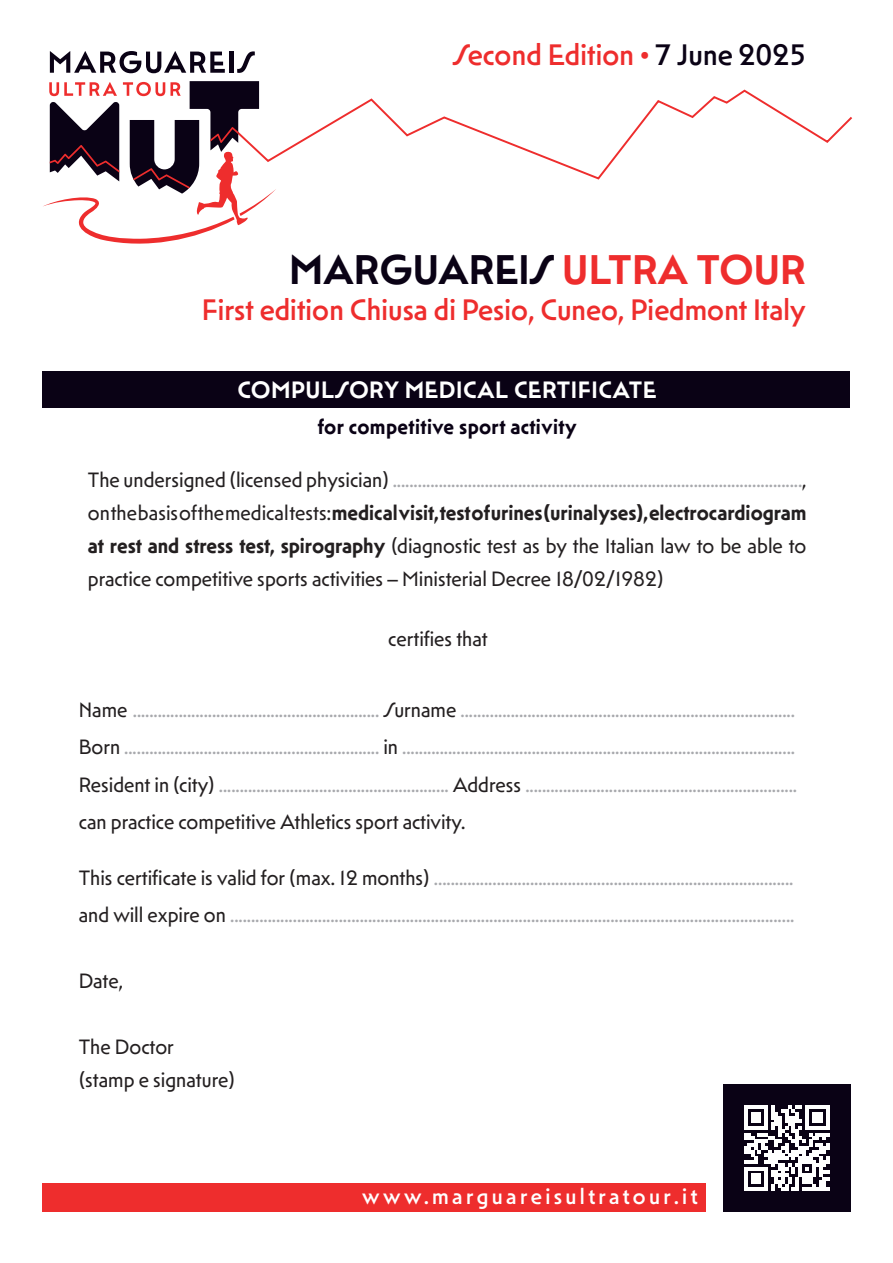
<style>
.page{position:relative;width:893px;height:1263px;background:#fff}
.page>*{position:absolute;margin:0;border:0;box-sizing:border-box;transform-origin:0 0}
.t1{font:600 42px "Mendl Sans Dawn";color:#0a0215}
.t2{font:500 30px "Mendl Sans Dawn";color:#ee2d2d}
.t3{font:600 24px "Mendl Sans Dawn";letter-spacing:.02em;color:#fff}
.t4{font:500 22.5px "Mendl Sans Dusk";letter-spacing:.15em;color:#fff}
.t5{font:21px/37.5px "Mendl Sans Dawn";color:#a8a9ad}
.t6{font:21px/33px "Mendl Sans Dawn";color:#231f20;text-align:justify}
.t7{font:600 21px "Mendl Sans Dawn";letter-spacing:.02em;color:#0a0215}
.s1{color:#0a0215}
.s2{color:#ee2d2d}
.s3{color:#231f20}
.s4{font-weight:600}
</style>
<div class="page">
<svg style="left:276px;top:89px;width:577px;height:91px"></svg>
<div style="left:723px;top:1084px;width:127px;height:128px;background:#0a0215"></div>
<div style="left:43px;top:1183px;width:663px;height:29px;background:#ee2d2d"></div>
<svg style="left:50px;top:51px;width:175px;height:22px"></svg>
<hr style="left:229px;top:52px;width:4px;height:21px;background:#0a0215">
<svg style="left:237px;top:51px;width:18px;height:22px"></svg>
<svg style="left:43px;top:81px;width:233px;height:163px"></svg>
<svg style="left:744px;top:1106px;width:85px;height:85px"></svg>
<div style="left:43px;top:372px;width:807px;height:36px;background:#0a0215"></div>
<p class="t2" style="left:453px;top:37px;width:355px">Second Edition • <span class="s1">7 June 2025</span></p>
<p class="t1" style="left:289px;top:243px;width:518px">MARGUAREIS <span class="s2">ULTRA TOUR</span></p>
<p class="t2" style="left:202px;top:291px;width:605px">First edition Chiusa di Pesio, Cuneo, Piedmont Italy</p>
<p class="t3" style="left:238px;top:375px;width:420px">COMPULSORY MEDICAL CERTIFICATE</p>
<p class="t7" style="left:318px;top:414px;width:260px">for competitive sport activity</p>
<p class="t5" style="left:88px;top:461px;width:720px"><span class="s3">The undersigned (licensed physician)</span> ..................................................................................................<span class="s3">,</span></p>
<p class="t6" style="left:88px;top:496px;width:720px">on the basis of the medical tests: <span class="s4">medical visit, test of urines (urinalyses), electrocardiogram at rest and stress test, spirography</span> (diagnostic test as by the Italian law to be able to practice competitive sports activities – Ministerial Decree 18/02/1982)</p>
<p class="t6" style="left:388px;top:622px;width:101px">certifies that</p>
<p class="t5" style="left:79px;top:690px;width:718px"><span class="s3">Name</span> …........................................................ <span class="s3">Surname</span> ….............................................................................</p>
<p class="t5" style="left:79px;top:728px;width:718px"><span class="s3">Born</span> ….......................................................... <span class="s3">in</span> ..............................................................................................</p>
<p class="t5" style="left:79px;top:765px;width:720px"><span class="s3">Resident in (city)</span> ….................................................... <span class="s3">Address</span> ................................................................. <span class="s3">can practice competitive Athletics sport activity.</span></p>
<p class="t5" style="left:79px;top:858px;width:716px"><span class="s3">This certificate is valid for (max. 12 months)</span> ......................................................................................</p>
<p class="t5" style="left:79px;top:896px;width:717px"><span class="s3">and will expire on</span> .......................................................................................................................................</p>
<p class="t6" style="left:79px;top:964px;width:46px">Date,</p>
<p class="t6" style="left:79px;top:1030px;width:97px">The Doctor</p>
<p class="t6" style="left:79px;top:1063px;width:158px">(stamp e signature)</p>
<p class="t4" style="left:362px;top:1182px;width:337px">www.marguareisultratour.it</p>
</div>
